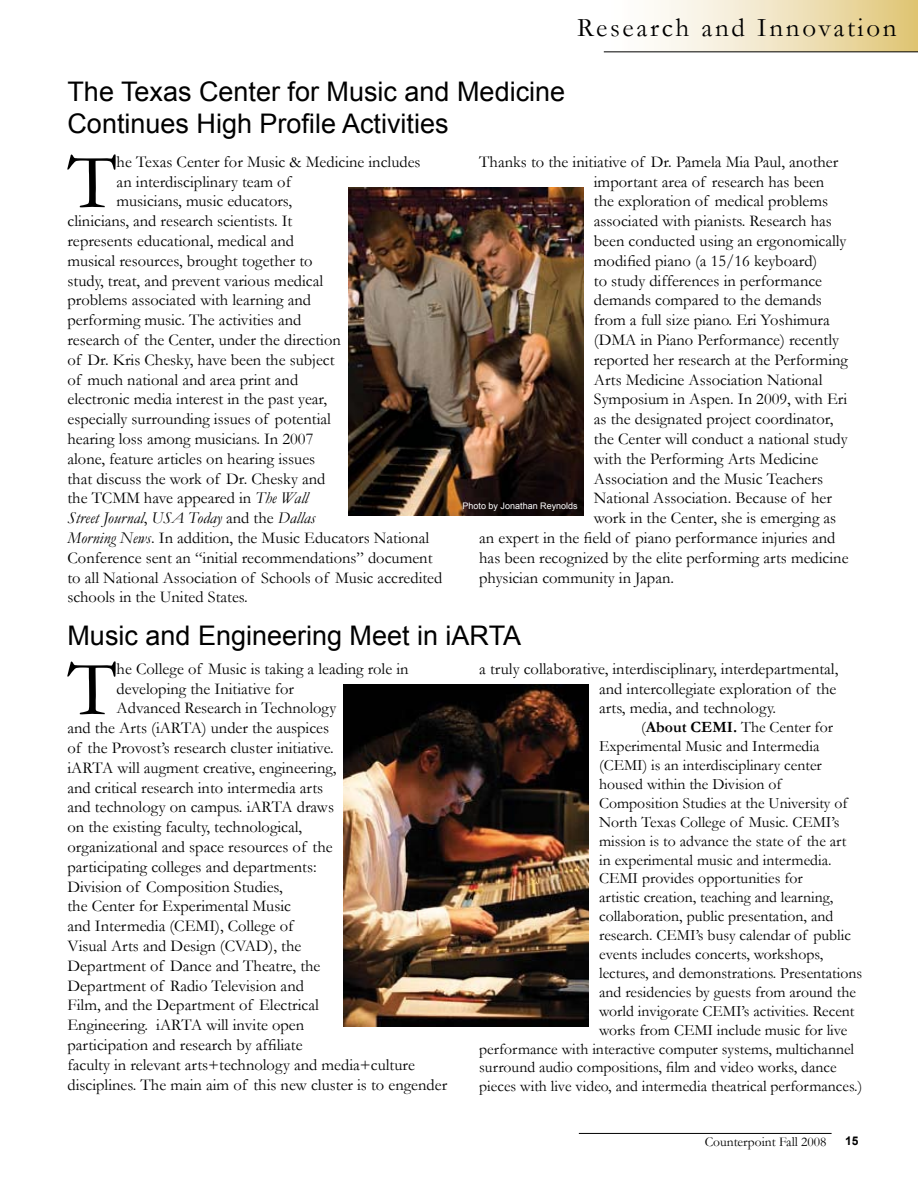
<style>
.page{position:relative;width:918px;height:1188px;background:#fff}
.page>*{position:absolute;margin:0;border:0;box-sizing:border-box;transform-origin:0 0}
.t1{font:79.95px "Garamond";color:#000}
.t2{font:27px/32.4px "Arial";color:#000}
.t3{font:27px "Garamond";letter-spacing:.1em;color:#000}
.t4{font:16.5px/19.8px "Garamond";color:#000}
.t5{font:italic 16.5px "Garamond";color:#000}
.t6{font:15.75px "Garamond";color:#000}
.t7{font:13.5px "Garamond";color:#000}
.t8{font:700 12px "Arial";color:#000}
.t9{font:9px "Arial";color:#fff}
.s1{font-style:italic}
.s2{font-style:normal}
.s3{font-weight:700}
</style>
<div class="page">
<hr style="left:579px;top:1133px;width:253px;height:1px;background:#000">
<img style="left:343px;top:684px;width:245px;height:343px">
<div style="left:598px;top:0;width:320px;height:52px;background:linear-gradient(to right,#fff,#e2c97f)"></div>
<hr style="left:604px;top:52px;width:314px;height:1px;background:#000">
<img style="left:348px;top:188px;width:235px;height:328px">
<h2 class="t3" style="left:577px;top:9px;width:321px">Research and Innovation</h2>
<h2 class="t2" style="left:68px;top:75px;width:499px">The Texas Center for Music and Medicine<br>Continues High Profile Activities</h2>
<h1 class="t1" style="left:68px;top:128px;width:51px">T</h1>
<p class="t4" style="left:117px;top:151px;width:305px">he Texas Center for Music &amp; Medicine includes</p>
<p class="t4" style="left:117px;top:171px;width:176px">an interdisciplinary team of</p>
<p class="t4" style="left:117px;top:191px;width:177px">musicians, music educators,</p>
<p class="t4" style="left:68px;top:211px;width:226px">clinicians, and research scientists. It</p>
<p class="t4" style="left:68px;top:230px;width:228px">represents educational, medical and</p>
<p class="t4" style="left:68px;top:250px;width:247px">musical resources, brought together to</p>
<p class="t4" style="left:68px;top:270px;width:257px">study, treat, and prevent various medical</p>
<p class="t4" style="left:68px;top:290px;width:245px">problems associated with learning and</p>
<p class="t4" style="left:68px;top:310px;width:235px">performing music. The activities and</p>
<p class="t4" style="left:68px;top:329px;width:275px">research of the Center, under the direction</p>
<p class="t4" style="left:68px;top:349px;width:269px">of Dr. Kris Chesky, have been the subject</p>
<p class="t4" style="left:68px;top:369px;width:232px">of much national and area print and</p>
<p class="t4" style="left:68px;top:389px;width:261px">electronic media interest in the past year,</p>
<p class="t4" style="left:68px;top:409px;width:265px">especially surrounding issues of potential</p>
<p class="t4" style="left:68px;top:428px;width:247px">hearing loss among musicians. In 2007</p>
<p class="t4" style="left:68px;top:448px;width:249px">alone, feature articles on hearing issues</p>
<p class="t4" style="left:68px;top:468px;width:260px">that discuss the work of Dr. Chesky and</p>
<p class="t4" style="left:68px;top:488px;width:242px">the TCMM have appeared in <span class="s1">The Wall</span></p>
<p class="t5" style="left:68px;top:507px;width:249px">Street Journal<span class="s2">,</span> USA Today <span class="s2">and the</span> Dallas</p>
<p class="t4" style="left:68px;top:527px;width:363px"><span class="s1">Morning News</span>. In addition, the Music Educators National</p>
<p class="t4" style="left:68px;top:547px;width:367px">Conference sent an “initial recommendations” document</p>
<p class="t4" style="left:68px;top:567px;width:376px">to all National Association of Schools of Music accredited</p>
<p class="t4" style="left:68px;top:587px;width:182px">schools in the United States.</p>
<p class="t4" style="left:479px;top:151px;width:361px">Thanks to the initiative of Dr. Pamela Mia Paul, another</p>
<p class="t4" style="left:594px;top:171px;width:232px">important area of research has been</p>
<p class="t4" style="left:594px;top:191px;width:236px">the exploration of medical problems</p>
<p class="t4" style="left:594px;top:211px;width:239px">associated with pianists. Research has</p>
<p class="t4" style="left:594px;top:230px;width:254px">been conducted using an ergonomically</p>
<p class="t4" style="left:594px;top:250px;width:225px">modified piano (a 15/16 keyboard)</p>
<p class="t4" style="left:594px;top:270px;width:230px">to study differences in performance</p>
<p class="t4" style="left:594px;top:290px;width:230px">demands compared to the demands</p>
<p class="t4" style="left:594px;top:310px;width:237px">from a full size piano. Eri Yoshimura</p>
<p class="t4" style="left:594px;top:329px;width:247px">(DMA in Piano Performance) recently</p>
<p class="t4" style="left:594px;top:349px;width:256px">reported her research at the Performing</p>
<p class="t4" style="left:594px;top:369px;width:230px">Arts Medicine Association National</p>
<p class="t4" style="left:594px;top:389px;width:255px">Symposium in Aspen. In 2009, with Eri</p>
<p class="t4" style="left:594px;top:409px;width:241px">as the designated project coordinator,</p>
<p class="t4" style="left:594px;top:428px;width:255px">the Center will conduct a national study</p>
<p class="t4" style="left:594px;top:448px;width:226px">with the Performing Arts Medicine</p>
<p class="t4" style="left:594px;top:468px;width:231px">Association and the Music Teachers</p>
<p class="t4" style="left:594px;top:488px;width:240px">National Association. Because of her</p>
<p class="t4" style="left:594px;top:508px;width:244px">work in the Center, she is emerging as</p>
<p class="t4" style="left:479px;top:527px;width:358px">an expert in the field of piano performance injuries and</p>
<p class="t4" style="left:479px;top:547px;width:371px">has been recognized by the elite performing arts medicine</p>
<p class="t4" style="left:479px;top:567px;width:196px">physician community in Japan.</p>
<p class="t9" style="left:463px;top:500px;width:117px">Photo by Jonathan Reynolds</p>
<h2 class="t2" style="left:68px;top:620px;width:455px">Music and Engineering Meet in iARTA</h2>
<h1 class="t1" style="left:68px;top:635px;width:51px">T</h1>
<p class="t4" style="left:117px;top:658px;width:293px">he College of Music is taking a leading role in</p>
<p class="t4" style="left:117px;top:678px;width:179px">developing the Initiative for</p>
<p class="t4" style="left:117px;top:698px;width:221px">Advanced Research in Technology</p>
<p class="t4" style="left:68px;top:718px;width:263px">and the Arts (iARTA) under the auspices</p>
<p class="t4" style="left:68px;top:737px;width:268px">of the Provost’s research cluster initiative.</p>
<p class="t4" style="left:68px;top:757px;width:270px">iARTA will augment creative, engineering,</p>
<p class="t4" style="left:68px;top:777px;width:257px">and critical research into intermedia arts</p>
<p class="t4" style="left:68px;top:797px;width:268px">and technology on campus. iARTA draws</p>
<p class="t4" style="left:68px;top:817px;width:236px">on the existing faculty, technological,</p>
<p class="t4" style="left:68px;top:836px;width:267px">organizational and space resources of the</p>
<p class="t4" style="left:68px;top:856px;width:251px">participating colleges and departments:</p>
<p class="t4" style="left:68px;top:876px;width:217px">Division of Composition Studies,</p>
<p class="t4" style="left:68px;top:896px;width:225px">the Center for Experimental Music</p>
<p class="t4" style="left:68px;top:916px;width:227px">and Intermedia (CEMI), College of</p>
<p class="t4" style="left:68px;top:935px;width:235px">Visual Arts and Design (CVAD), the</p>
<p class="t4" style="left:68px;top:955px;width:254px">Department of Dance and Theatre, the</p>
<p class="t4" style="left:68px;top:975px;width:238px">Department of Radio Television and</p>
<p class="t4" style="left:68px;top:995px;width:253px">Film, and the Department of Electrical</p>
<p class="t4" style="left:68px;top:1015px;width:238px">Engineering. iARTA will invite open</p>
<p class="t4" style="left:68px;top:1034px;width:237px">participation and research by affiliate</p>
<p class="t4" style="left:68px;top:1054px;width:349px">faculty in relevant arts+technology and media+culture</p>
<p class="t4" style="left:68px;top:1074px;width:381px">disciplines. The main aim of this new cluster is to engender</p>
<p class="t4" style="left:599px;top:658px;width:241px;text-indent:-120px">a truly collaborative, interdisciplinary, interdepartmental, and intercollegiate exploration of the arts, media, and technology.</p>
<p class="t6" style="left:641px;top:717px;width:193px">(<span class="s3">About CEMI.</span> The Center for</p>
<p class="t6" style="left:599px;top:736px;width:222px">Experimental Music and Intermedia</p>
<p class="t6" style="left:599px;top:755px;width:224px">(CEMI) is an interdisciplinary center</p>
<p class="t6" style="left:599px;top:773px;width:184px">housed within the Division of</p>
<p class="t6" style="left:599px;top:792px;width:250px">Composition Studies at the University of</p>
<p class="t6" style="left:599px;top:811px;width:242px">North Texas College of Music. CEMI’s</p>
<p class="t6" style="left:599px;top:830px;width:249px">mission is to advance the state of the art</p>
<p class="t6" style="left:599px;top:849px;width:234px">in experimental music and intermedia.</p>
<p class="t6" style="left:599px;top:868px;width:205px">CEMI provides opportunities for</p>
<p class="t6" style="left:599px;top:887px;width:236px">artistic creation, teaching and learning,</p>
<p class="t6" style="left:599px;top:906px;width:236px">collaboration, public presentation, and</p>
<p class="t6" style="left:599px;top:925px;width:253px">research. CEMI’s busy calendar of public</p>
<p class="t6" style="left:599px;top:944px;width:226px">events includes concerts, workshops,</p>
<p class="t6" style="left:599px;top:962px;width:265px">lectures, and demonstrations. Presentations</p>
<p class="t6" style="left:599px;top:981px;width:258px">and residencies by guests from around the</p>
<p class="t6" style="left:599px;top:1000px;width:257px">world invigorate CEMI’s activities. Recent</p>
<p class="t6" style="left:599px;top:1019px;width:250px">works from CEMI include music for live</p>
<p class="t6" style="left:479px;top:1038px;width:377px">performance with interactive computer systems, multichannel</p>
<p class="t6" style="left:479px;top:1057px;width:359px">surround audio compositions, film and video works, dance</p>
<p class="t6" style="left:479px;top:1076px;width:385px">pieces with live video, and intermedia theatrical performances.)</p>
<p class="t7" style="left:705px;top:1133px;width:123px">Counterpoint Fall 2008</p>
<p class="t8" style="left:845px;top:1133px;width:14px">15</p>
</div>
